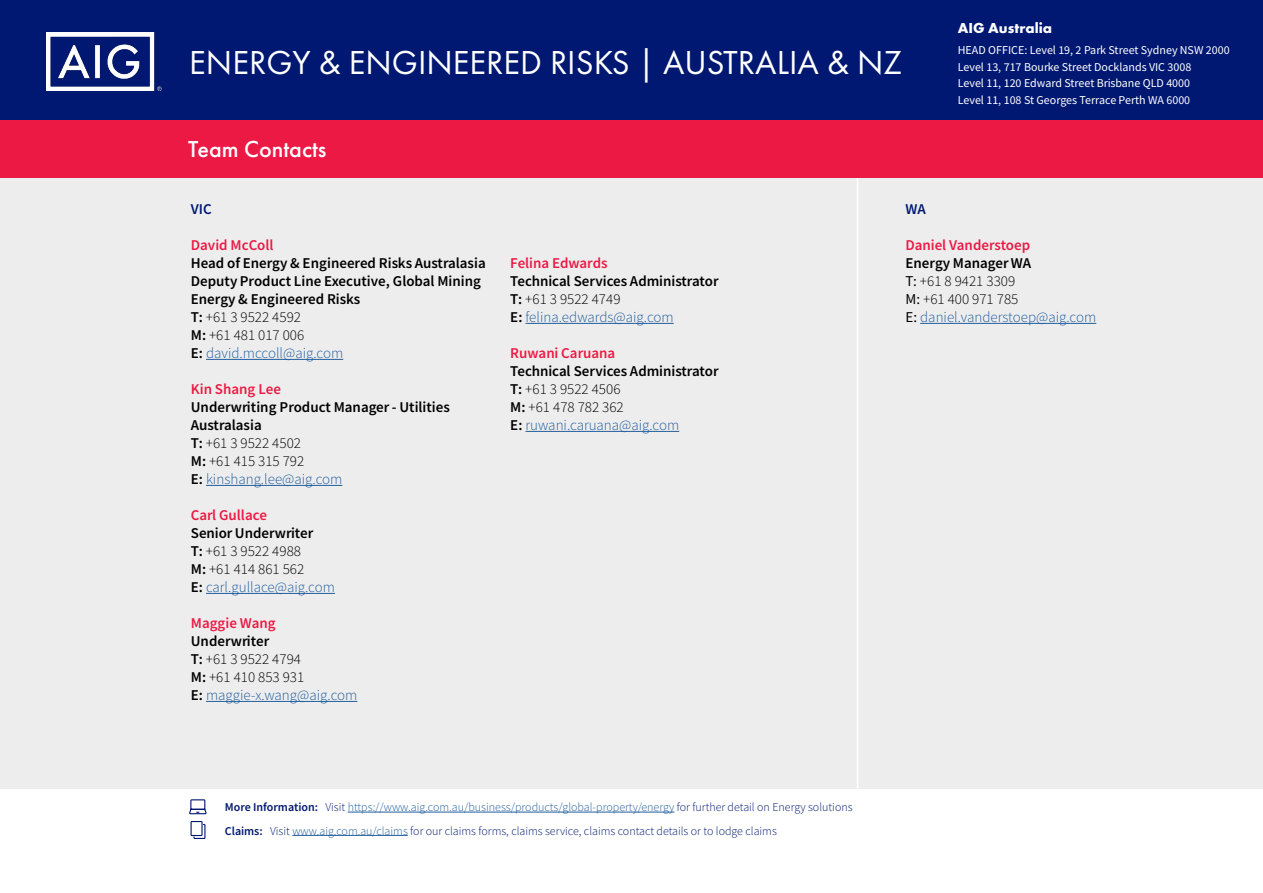
<style>
.page{position:relative;width:1263px;height:893px;background:#fff}
.page>*{position:absolute;margin:0;border:0;box-sizing:border-box;transform-origin:0 0}
.t1{font:34.5px "Futura PT";color:#fff}
.t2{font:500 24px "Futura PT";color:#fff}
.t3{font:15px/18px "Source Sans Variable";letter-spacing:.01em;color:#000}
.t4{font:15px/18px "Source Sans Variable";letter-spacing:.03em;color:#000}
.t5{font:15px "Source Sans Variable";letter-spacing:.03em;color:#ec1944}
.t6{font:700 15px "Futura PT";color:#fff}
.t7{font:15px "Source Sans Variable";color:#001871}
.t8{font:12px/23.2px "Source Sans Variable";letter-spacing:.005em;color:#001871}
.t9{font:12px/16.5px "Source Sans Variable";letter-spacing:.02em;color:#fff}
.s1{color:#215e9e}
</style>
<div class="page">
<div style="left:0;top:175px;width:1262px;height:613px;background:#ededed"></div>
<hr style="left:206px;top:359px;width:137px;height:1px;background:#215e9e">
<hr style="left:206px;top:485px;width:136px;height:1px;background:#215e9e">
<hr style="left:206px;top:593px;width:129px;height:1px;background:#215e9e">
<hr style="left:206px;top:701px;width:151px;height:1px;background:#215e9e">
<hr style="left:525px;top:323px;width:149px;height:1px;background:#215e9e">
<hr style="left:525px;top:431px;width:154px;height:1px;background:#215e9e">
<hr style="left:348px;top:812px;width:326px;height:1px;background:#215e9e">
<hr style="left:292px;top:835px;width:116px;height:1px;background:#215e9e">
<svg style="left:189px;top:799px;width:18px;height:40px"></svg>
<hr style="left:857px;top:119px;width:1px;height:669px;background:#fff">
<hr style="left:920px;top:323px;width:176px;height:1px;background:#215e9e">
<div style="left:0;top:119px;width:1263px;height:58px;background:#ec1944"></div>
<div style="left:0;top:0;width:1263px;height:119px;background:#001871"></div>
<img style="left:47px;top:32px;width:115px;height:58px">
<h1 class="t1" style="left:189px;top:42px;width:714px">ENERGY &amp; ENGINEERED RISKS | AUSTRALIA &amp; NZ</h1>
<h2 class="t2" style="left:188px;top:135px;width:140px">Team Contacts</h2>
<p class="t6" style="left:958px;top:19px;width:96px">AIG Australia</p>
<p class="t9" style="left:958px;top:42px;width:273px">HEAD OFFICE: Level 19, 2 Park Street Sydney NSW 2000<br>Level 13, 717 Bourke Street Docklands VIC 3008<br>Level 11, 120 Edward Street Brisbane QLD 4000<br>Level 11, 108 St Georges Terrace Perth WA 6000</p>
<p class="t7" style="left:191px;top:200px;width:22px">VIC</p>
<p class="t5" style="left:191px;top:236px;width:84px">David McColl</p>
<p class="t4" style="left:191px;top:254px;width:296px">Head of Energy &amp; Engineered Risks Australasia<br>Deputy Product Line Executive, Global Mining<br>Energy &amp; Engineered Risks<br>T: +61 3 9522 4592<br>M: +61 481 017 006<br>E: <span class="s1">david.mccoll@aig.com</span></p>
<p class="t5" style="left:191px;top:380px;width:91px">Kin Shang Lee</p>
<p class="t3" style="left:191px;top:398px;width:260px">Underwriting Product Manager - Utilities<br>Australasia<br>T: +61 3 9522 4502<br>M: +61 415 315 792<br>E: <span class="s1">kinshang.lee@aig.com</span></p>
<p class="t5" style="left:191px;top:506px;width:77px">Carl Gullace</p>
<p class="t3" style="left:191px;top:524px;width:146px">Senior Underwriter<br>T: +61 3 9522 4988<br>M: +61 414 861 562<br>E: <span class="s1">carl.gullace@aig.com</span></p>
<p class="t5" style="left:191px;top:614px;width:86px">Maggie Wang</p>
<p class="t3" style="left:191px;top:632px;width:168px">Underwriter<br>T: +61 3 9522 4794<br>M: +61 410 853 931<br>E: <span class="s1">maggie-x.wang@aig.com</span></p>
<p class="t5" style="left:510px;top:254px;width:98px">Felina Edwards</p>
<p class="t3" style="left:510px;top:272px;width:209px">Technical Services Administrator<br>T: +61 3 9522 4749<br>E: <span class="s1">felina.edwards@aig.com</span></p>
<p class="t5" style="left:510px;top:344px;width:106px">Ruwani Caruana</p>
<p class="t3" style="left:510px;top:362px;width:209px">Technical Services Administrator<br>T: +61 3 9522 4506<br>M: +61 478 782 362<br>E: <span class="s1">ruwani.caruana@aig.com</span></p>
<p class="t8" style="left:225px;top:796px;width:629px">More Information: Visit <span class="s1">https://www.aig.com.au/business/products/global-property/energy</span> for further detail on Energy solutions<br>Claims: Visit <span class="s1">www.aig.com.au/claims</span> for our claims forms, claims service, claims contact details or to lodge claims</p>
<p class="t7" style="left:905px;top:200px;width:21px">WA</p>
<p class="t5" style="left:905px;top:236px;width:126px">Daniel Vanderstoep</p>
<p class="t3" style="left:905px;top:254px;width:192px">Energy Manager WA<br>T: +61 8 9421 3309<br>M: +61 400 971 785<br>E: <span class="s1">daniel.vanderstoep@aig.com</span></p>
</div>
